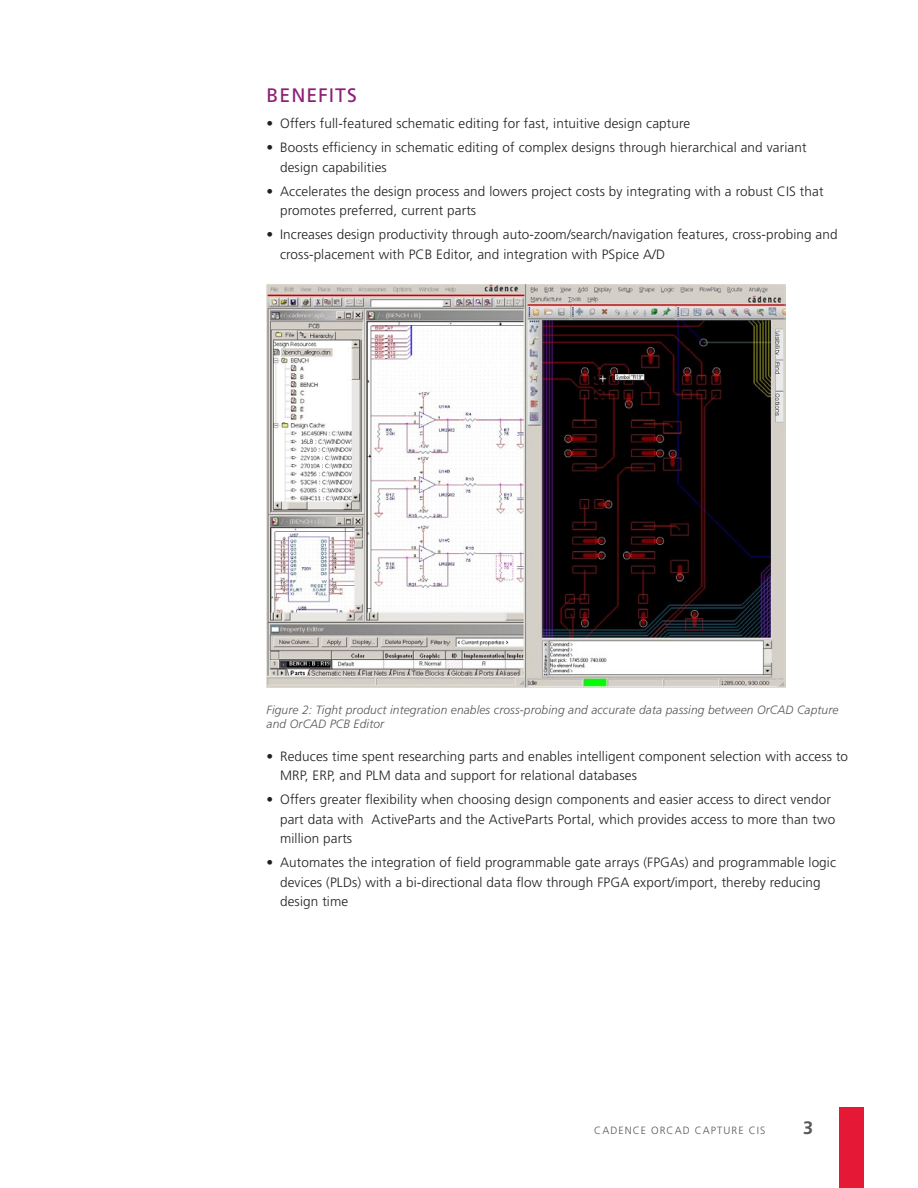
<style>
.page{position:relative;width:918px;height:1188px;background:#fff}
.page>*{position:absolute;margin:0;border:0;box-sizing:border-box;transform-origin:0 0}
.Section_Header{font:19.5px "Frutiger LT Std";letter-spacing:.05em;color:#8e1f75}
.Page_Number__Right{font:700 18px "Frutiger LT Std";color:#57585a}
.Bullet1{font:300 13.5px/19.5px "Frutiger LT Std";letter-spacing:.01em;color:#231f20}
.Bullet1-Last{font:300 13.5px/19.5px "Frutiger LT Std";letter-spacing:.01em;color:#231f20}
.Figure_Caption{font:italic 300 12px/13.5px "Frutiger LT Std";letter-spacing:.01em;color:#57585a}
.Footer-Document_Titl{font:300 10.5px "Frutiger LT Std";letter-spacing:.1em;color:#57585a}
</style>
<div class="page">
<div style="left:840px;top:1107px;width:24px;height:81px;background:#e51836"></div>
<img style="left:267px;top:284px;width:518px;height:403px">
<p class="Section_Header" style="left:267px;top:84px;width:92px">BENEFITS</p>
<p class="Bullet1" style="left:267px;top:114px;width:425px">• Offers full-featured schematic editing for fast, intuitive design capture</p>
<p class="Bullet1" style="left:280px;top:138px;width:528px;text-indent:-14px">• Boosts efficiency in schematic editing of complex designs through hierarchical and variant design capabilities</p>
<p class="Bullet1" style="left:280px;top:182px;width:545px;text-indent:-14px">• Accelerates the design process and lowers project costs by integrating with a robust CIS that promotes preferred, current parts</p>
<p class="Bullet1" style="left:280px;top:225px;width:559px;text-indent:-14px">• Increases design productivity through auto-zoom/search/navigation features, cross-probing and cross-placement with PCB Editor, and integration with PSpice A/D</p>
<p class="Figure_Caption" style="left:267px;top:704px;width:573px">Figure 2: Tight product integration enables cross-probing and accurate data passing between OrCAD Capture and OrCAD PCB Editor</p>
<p class="Bullet1" style="left:280px;top:747px;width:570px;text-indent:-14px">• Reduces time spent researching parts and enables intelligent component selection with access to<br>MRP, ERP, and PLM data and support for relational databases</p>
<p class="Bullet1" style="left:280px;top:790px;width:557px;text-indent:-14px">• Offers greater flexibility when choosing design components and easier access to direct vendor part data with ActiveParts and the ActiveParts Portal, which provides access to more than two million parts</p>
<p class="Bullet1-Last" style="left:280px;top:853px;width:557px;text-indent:-14px">• Automates the integration of field programmable gate arrays (FPGAs) and programmable logic devices (PLDs) with a bi-directional data flow through FPGA export/import, thereby reducing design time</p>
<p class="Footer-Document_Titl" style="left:594px;top:1124px;width:173px">CADENCE ORCAD CAPTURE CIS</p>
<p class="Page_Number__Right" style="left:803px;top:1117px;width:12px">3</p>
</div>
